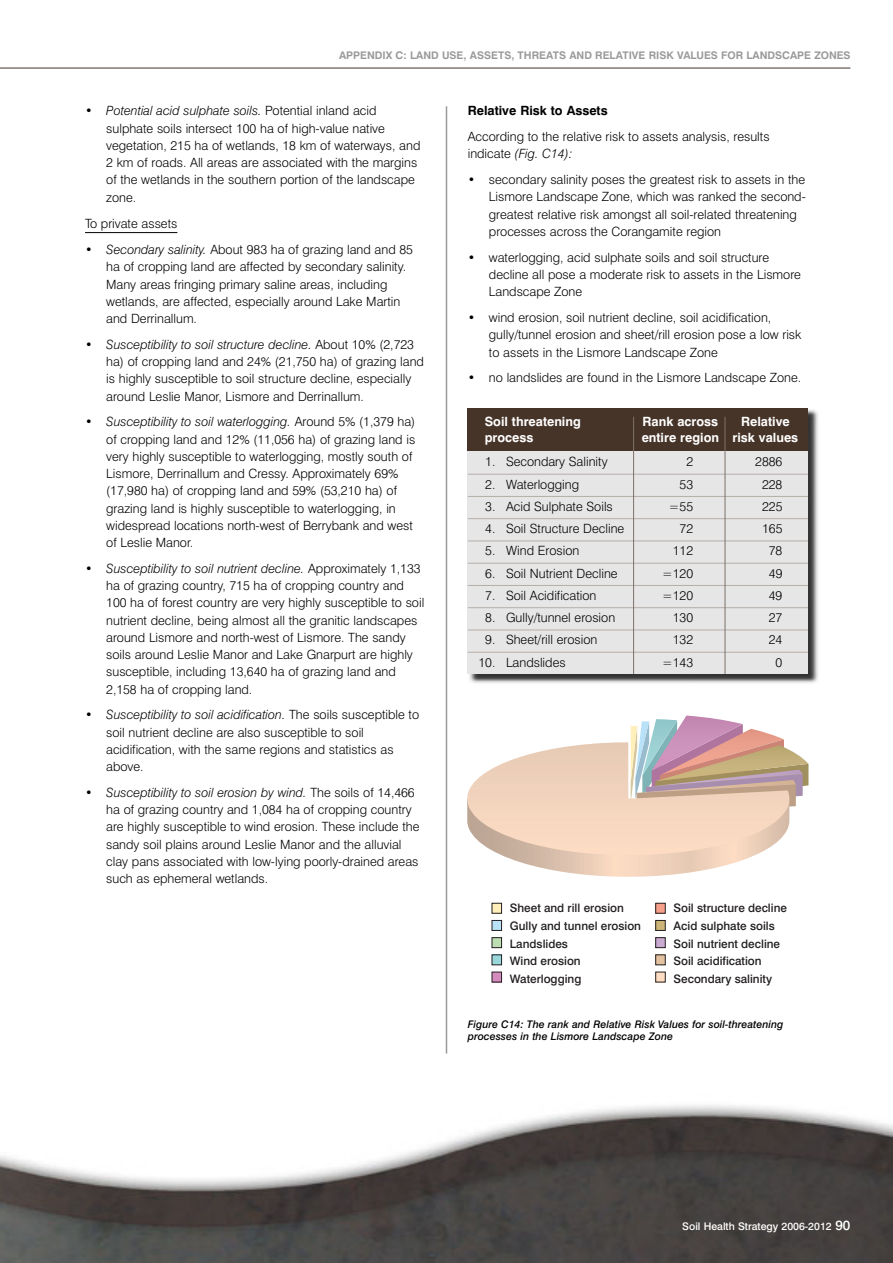
<style>
.page{position:relative;width:893px;height:1263px;background:#fff}
.page>*{position:absolute;margin:0;border:0;box-sizing:border-box;transform-origin:0 0}
.t1{font:300 12.75px/17.2px "Swiss 721 BT";color:#000}
.t2{font:700 12.75px "Swiss 721 BT";color:#fff}
.t3{font:700 12.75px "Swiss 721 BT";color:#000}
.t4{font:500 11.7px/17.5px "Swiss 721 BT";color:#231f20}
.t5{font:italic 500 10.5px/12px "Swiss 721 BT";color:#000}
.t6{font:700 10.5px "Swiss 721 BT";color:#999}
.t7{font:500 10.5px "Swiss 721 BT";color:#fff}
.s1{font-style:italic}
.s2{font-size:13.5px}
</style>
<div class="page">
<img style="left:0;top:1105px;width:893px;height:158px">
<hr style="left:0;top:68px;width:850px;height:1px;background:#473428">
<hr style="left:85px;top:232px;width:92px;height:1px;background:#000">
<hr style="left:446px;top:106px;width:1px;height:947px;background:#999">
<img style="left:469px;top:409px;width:349px;height:274px">
<div style="left:468px;top:408px;width:340px;height:266px;background:#e6e6e6"></div>
<div style="left:468px;top:408px;width:340px;height:43px;background:#473428"></div>
<hr style="left:468px;top:474px;width:340px;height:1px;background:#b5aea9">
<hr style="left:468px;top:496px;width:340px;height:1px;background:#b5aea9">
<hr style="left:468px;top:518px;width:340px;height:1px;background:#b5aea9">
<hr style="left:468px;top:541px;width:340px;height:1px;background:#b5aea9">
<hr style="left:468px;top:563px;width:340px;height:1px;background:#b5aea9">
<hr style="left:468px;top:585px;width:340px;height:1px;background:#b5aea9">
<hr style="left:468px;top:607px;width:340px;height:1px;background:#b5aea9">
<hr style="left:468px;top:630px;width:340px;height:1px;background:#b5aea9">
<hr style="left:468px;top:652px;width:340px;height:1px;background:#b5aea9">
<hr style="left:725px;top:417px;width:1px;height:257px;background:#7e7169">
<hr style="left:633px;top:417px;width:1px;height:257px;background:#7e7169">
<svg style="left:467px;top:715px;width:341px;height:162px"></svg>
<div style="left:492px;top:903px;width:10px;height:10px;background:#feefbb"></div>
<div style="left:492px;top:903px;width:10px;height:11px;border:1px solid #231f20"></div>
<div style="left:492px;top:920px;width:10px;height:10px;background:#b9e1f7"></div>
<div style="left:492px;top:920px;width:10px;height:11px;border:1px solid #231f20"></div>
<div style="left:492px;top:938px;width:10px;height:10px;background:#bcdeb2"></div>
<div style="left:492px;top:937px;width:10px;height:11px;border:1px solid #231f20"></div>
<div style="left:492px;top:955px;width:10px;height:10px;background:#99d7db"></div>
<div style="left:492px;top:954px;width:10px;height:11px;border:1px solid #231f20"></div>
<div style="left:492px;top:972px;width:10px;height:10px;background:#d38cbd"></div>
<div style="left:492px;top:972px;width:10px;height:10px;border:1px solid #231f20"></div>
<div style="left:656px;top:903px;width:9px;height:10px;background:#f6a08b"></div>
<div style="left:655px;top:903px;width:11px;height:11px;border:1px solid #231f20"></div>
<div style="left:656px;top:920px;width:9px;height:10px;background:#ccb576"></div>
<div style="left:655px;top:920px;width:11px;height:11px;border:1px solid #231f20"></div>
<div style="left:656px;top:938px;width:9px;height:10px;background:#c9a9cf"></div>
<div style="left:655px;top:937px;width:11px;height:11px;border:1px solid #231f20"></div>
<div style="left:656px;top:955px;width:9px;height:10px;background:#e4c19f"></div>
<div style="left:655px;top:954px;width:11px;height:11px;border:1px solid #231f20"></div>
<div style="left:656px;top:972px;width:9px;height:10px;background:#fddcc2"></div>
<div style="left:655px;top:972px;width:11px;height:10px;border:1px solid #231f20"></div>
<p class="t6" style="left:339px;top:51px;width:513px">APPENDIX C: LAND USE, ASSETS, THREATS AND RELATIVE RISK VALUES FOR LANDSCAPE ZONES</p>
<p class="t1" style="left:106px;top:104px;width:316px;text-indent:-21px">• <span class="s1">Potential acid sulphate soils.</span> Potential inland acid sulphate soils intersect 100 ha of high-value native vegetation, 215 ha of wetlands, 18 km of waterways, and 2 km of roads. All areas are associated with the margins of the wetlands in the southern portion of the landscape zone.</p>
<p class="t1" style="left:85px;top:216px;width:94px">To private assets</p>
<p class="t1" style="left:106px;top:242px;width:308px;text-indent:-21px">• <span class="s1">Secondary salinity.</span> About 983 ha of grazing land and 85 ha of cropping land are affected by secondary salinity.<br>Many areas fringing primary saline areas, including wetlands, are affected, especially around Lake Martin and Derrinallum.</p>
<p class="t1" style="left:106px;top:337px;width:319px;text-indent:-21px">• <span class="s1">Susceptibility to soil structure decline.</span> About 10% (2,723 ha) of cropping land and 24% (21,750 ha) of grazing land is highly susceptible to soil structure decline, especially around Leslie Manor, Lismore and Derrinallum.</p>
<p class="t1" style="left:106px;top:414px;width:311px;text-indent:-21px">• <span class="s1">Susceptibility to soil waterlogging.</span> Around 5% (1,379 ha) of cropping land and 12% (11,056 ha) of grazing land is very highly susceptible to waterlogging, mostly south of Lismore, Derrinallum and Cressy. Approximately 69% (17,980 ha) of cropping land and 59% (53,210 ha) of grazing land is highly susceptible to waterlogging, in widespread locations north-west of Berrybank and west of Leslie Manor.</p>
<p class="t1" style="left:106px;top:561px;width:320px;text-indent:-21px">• <span class="s1">Susceptibility to soil nutrient decline.</span> Approximately 1,133 ha of grazing country, 715 ha of cropping country and 100 ha of forest country are very highly susceptible to soil nutrient decline, being almost all the granitic landscapes around Lismore and north-west of Lismore. The sandy soils around Leslie Manor and Lake Gnarpurt are highly susceptible, including 13,640 ha of grazing land and 2,158 ha of cropping land.</p>
<p class="t1" style="left:106px;top:707px;width:314px;text-indent:-21px">• <span class="s1">Susceptibility to soil acidification.</span> The soils susceptible to soil nutrient decline are also susceptible to soil acidification, with the same regions and statistics as above.</p>
<p class="t1" style="left:106px;top:785px;width:315px;text-indent:-21px">• <span class="s1">Susceptibility to soil erosion by wind.</span> The soils of 14,466 ha of grazing country and 1,084 ha of cropping country are highly susceptible to wind erosion. These include the sandy soil plains around Leslie Manor and the alluvial clay pans associated with low-lying poorly-drained areas such as ephemeral wetlands.</p>
<p class="t3" style="left:468px;top:106px;width:141px">Relative Risk to Assets</p>
<p class="t1" style="left:468px;top:129px;width:303px">According to the relative risk to assets analysis, results indicate <span class="s1">(Fig. C14):</span></p>
<p class="t1" style="left:489px;top:172px;width:318px;text-indent:-21px">• secondary salinity poses the greatest risk to assets in the Lismore Landscape Zone, which was ranked the second&shy;greatest relative risk amongst all soil-related threatening processes across the Corangamite region</p>
<p class="t1" style="left:489px;top:250px;width:314px;text-indent:-21px">• waterlogging, acid sulphate soils and soil structure decline all pose a moderate risk to assets in the Lismore<br>Landscape Zone</p>
<p class="t1" style="left:489px;top:310px;width:314px;text-indent:-21px">• wind erosion, soil nutrient decline, soil acidification, gully/tunnel erosion and sheet/rill erosion pose a low risk to assets in the Lismore Landscape Zone</p>
<p class="t1" style="left:468px;top:370px;width:335px">• no landslides are found in the Lismore Landscape Zone.</p>
<p class="t2" style="left:485px;top:417px;width:98px">Soil threatening</p>
<p class="t2" style="left:642px;top:417px;width:77px">Rank across</p>
<p class="t2" style="left:741px;top:417px;width:50px">Relative</p>
<p class="t2" style="left:485px;top:432px;width:50px">process</p>
<p class="t2" style="left:642px;top:432px;width:158px">entire region risk values</p>
<p class="t1" style="left:485px;top:454px;width:124px">1. Secondary Salinity</p>
<p class="t1" style="left:686px;top:454px;width:8px">2</p>
<p class="t1" style="left:755px;top:454px;width:29px">2886</p>
<p class="t1" style="left:485px;top:477px;width:95px">2. Waterlogging</p>
<p class="t1" style="left:680px;top:477px;width:15px">53</p>
<p class="t1" style="left:762px;top:477px;width:22px">228</p>
<p class="t1" style="left:485px;top:499px;width:129px">3. Acid Sulphate Soils</p>
<p class="t1" style="left:669px;top:499px;width:26px">=55</p>
<p class="t1" style="left:762px;top:499px;width:22px">225</p>
<p class="t1" style="left:485px;top:521px;width:141px">4. Soil Structure Decline</p>
<p class="t1" style="left:680px;top:521px;width:15px">72</p>
<p class="t1" style="left:762px;top:521px;width:22px">165</p>
<p class="t1" style="left:485px;top:543px;width:96px">5. Wind Erosion</p>
<p class="t1" style="left:673px;top:543px;width:22px">112</p>
<p class="t1" style="left:769px;top:543px;width:15px">78</p>
<p class="t1" style="left:485px;top:566px;width:134px">6. Soil Nutrient Decline</p>
<p class="t1" style="left:662px;top:566px;width:32px">=120</p>
<p class="t1" style="left:769px;top:566px;width:15px">49</p>
<p class="t1" style="left:485px;top:588px;width:113px">7. Soil Acidification</p>
<p class="t1" style="left:662px;top:588px;width:32px">=120</p>
<p class="t1" style="left:769px;top:588px;width:15px">49</p>
<p class="t1" style="left:485px;top:610px;width:132px">8. Gully/tunnel erosion</p>
<p class="t1" style="left:673px;top:610px;width:22px">130</p>
<p class="t1" style="left:769px;top:610px;width:15px">27</p>
<p class="t1" style="left:485px;top:632px;width:114px">9. Sheet/rill erosion</p>
<p class="t1" style="left:673px;top:632px;width:22px">132</p>
<p class="t1" style="left:769px;top:632px;width:15px">24</p>
<p class="t1" style="left:478px;top:655px;width:89px">10. Landslides</p>
<p class="t1" style="left:662px;top:655px;width:32px">=143</p>
<p class="t1" style="left:776px;top:655px;width:8px">0</p>
<p class="t4" style="left:510px;top:901px;width:133px">Sheet and rill erosion<br>Gully and tunnel erosion<br>Landslides<br>Wind erosion<br>Waterlogging</p>
<p class="t4" style="left:673px;top:901px;width:115px">Soil structure decline<br>Acid sulphate soils<br>Soil nutrient decline<br>Soil acidification<br>Secondary salinity</p>
<p class="t5" style="left:468px;top:1019px;width:317px">Figure C14: The rank and Relative Risk Values for soil-threatening processes in the Lismore Landscape Zone</p>
<p class="t7" style="left:682px;top:1222px;width:170px">Soil Health Strategy 2006-2012 <span class="s2">90</span></p>
</div>
